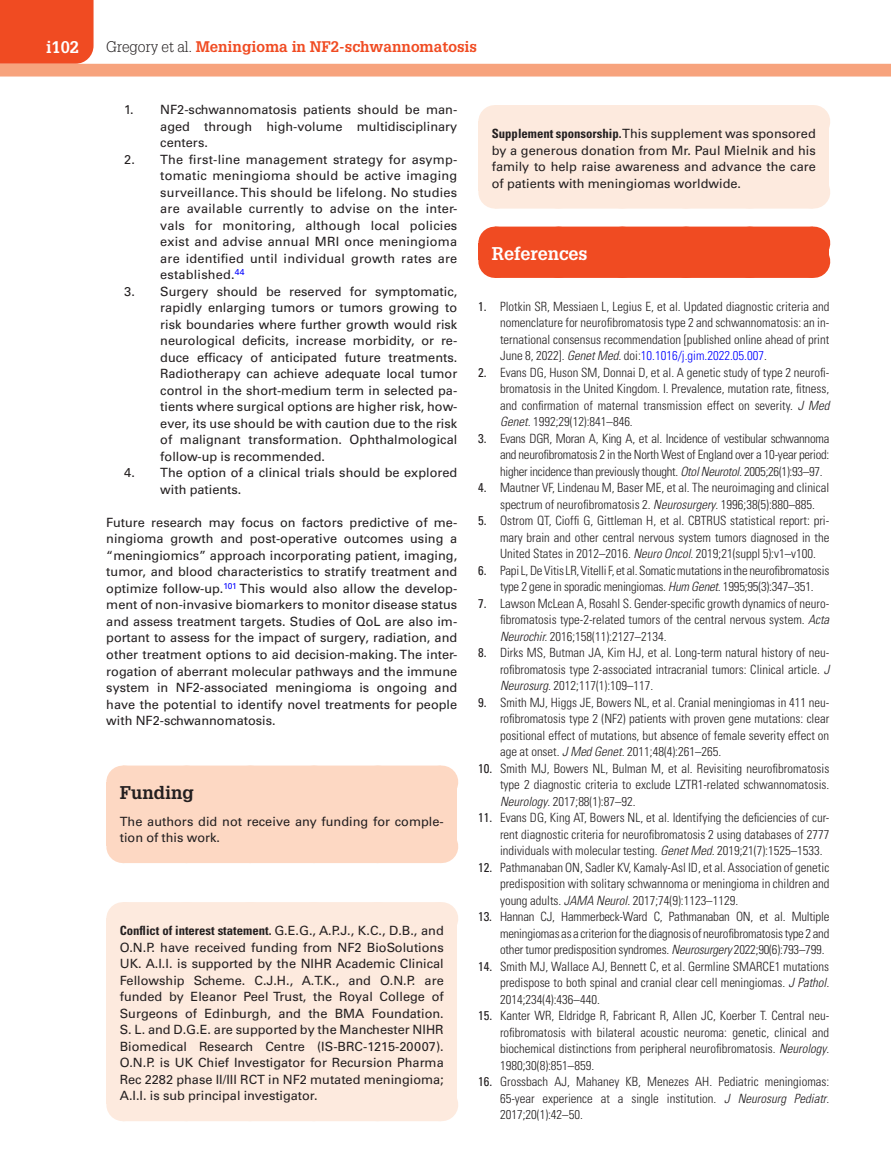
<style>
.page{position:relative;width:891px;height:1175px;background:#fff}
.page>*{position:absolute;margin:0;border:0;box-sizing:border-box;transform-origin:0 0}
.t1{font:700 18px "Glypha LT Std";color:#fff}
.t2{font:700 18px "Glypha LT Std";color:#231f20}
.t3{font:700 16.5px "Glypha LT Std";color:#fff}
.t4{font:700 15px "Glypha LT Std";color:#f04b22}
.t5{font:300 condensed 12.75px/16.5px "Univers LT Std";color:#231f20;text-align:justify}
.t6{font:12.75px/16.5px "Univers LT Std";color:#231f20;text-align:justify}
.s1{font-weight:300;color:#231f20}
.s2{font-weight:700;font-stretch:condensed}
.s3{font-weight:400}
.s4{font-style:italic}
.s5{color:#00f}
</style>
<div class="page">
<div style="left:0;top:0;width:94px;height:64px;background:#f04b22"></div>
<div style="left:0;top:64px;width:891px;height:12px;background:#f7a37d"></div>
<div style="left:106px;top:782px;width:351px;height:33px;background:#fdd8c3"></div>
<div style="left:123px;top:765px;width:318px;height:33px;background:#fdd8c3"></div>
<svg style="left:186px;top:765px;width:223px;height:1px"></svg>
<hr style="left:441px;top:765px;width:1px;height:33px;background:#fdd8c3">
<div style="left:106px;top:813px;width:351px;height:32px;background:#fdd8c3"></div>
<div style="left:123px;top:830px;width:318px;height:33px;background:#fdd8c3"></div>
<hr style="left:441px;top:830px;width:1px;height:33px;background:#fdd8c3">
<div style="left:106px;top:918px;width:351px;height:185px;background:#fdeade"></div>
<div style="left:123px;top:902px;width:318px;height:33px;background:#fdeade"></div>
<hr style="left:441px;top:902px;width:1px;height:33px;background:#fdeade">
<div style="left:123px;top:1088px;width:318px;height:33px;background:#fdeade"></div>
<hr style="left:441px;top:1088px;width:1px;height:33px;background:#fdeade">
<div style="left:478px;top:121px;width:351px;height:70px;background:#fdeade"></div>
<div style="left:495px;top:105px;width:318px;height:33px;background:#fdeade"></div>
<hr style="left:813px;top:105px;width:1px;height:33px;background:#fdeade">
<div style="left:495px;top:176px;width:318px;height:32px;background:#fdeade"></div>
<hr style="left:813px;top:176px;width:1px;height:32px;background:#fdeade">
<div style="left:478px;top:244px;width:351px;height:16px;background:#f04b22"></div>
<div style="left:495px;top:226px;width:318px;height:34px;background:#f04b22"></div>
<hr style="left:813px;top:226px;width:1px;height:34px;background:#f04b22">
<div style="left:495px;top:245px;width:318px;height:33px;background:#f04b22"></div>
<svg style="left:558px;top:226px;width:223px;height:52px"></svg>
<hr style="left:813px;top:245px;width:1px;height:33px;background:#f04b22">
<p class="t3" style="left:46px;top:37px;width:35px">i102</p>
<p class="t4" style="left:106px;top:37px;width:372px"><span class="s1">Gregory et al.</span> Meningioma in NF2-schwannomatosis</p>
<p class="t6" style="left:160px;top:102px;width:299px;text-indent:-36px">1. NF2-schwannomatosis patients should be man&shy;aged through high-volume multidisciplinary centers.</p>
<p class="t6" style="left:160px;top:151px;width:299px;text-indent:-36px">2. The first-line management strategy for asymp&shy;tomatic meningioma should be active imaging surveillance. This should be lifelong. No studies are available currently to advise on the inter&shy;vals for monitoring, although local policies exist and advise annual MRI once meningioma are identified until individual growth rates are established.<sup>44</sup></p>
<p class="t6" style="left:160px;top:283px;width:299px;text-indent:-36px">3. Surgery should be reserved for symptomatic, rapidly enlarging tumors or tumors growing to risk boundaries where further growth would risk neurological deficits, increase morbidity, or re&shy;duce efficacy of anticipated future treatments.<br>Radiotherapy can achieve adequate local tumor control in the short-medium term in selected pa&shy;tients where surgical options are higher risk, how&shy;ever, its use should be with caution due to the risk of malignant transformation. Ophthalmological follow-up is recommended.</p>
<p class="t6" style="left:160px;top:465px;width:299px;text-indent:-36px">4. The option of a clinical trials should be explored with patients.</p>
<p class="t6" style="left:106px;top:514px;width:353px">Future research may focus on factors predictive of me&shy;ningioma growth and post-operative outcomes using a “meningiomics” approach incorporating patient, imaging, tumor, and blood characteristics to stratify treatment and optimize follow-up.<sup>101</sup> This would also allow the develop&shy;ment of non-invasive biomarkers to monitor disease status and assess treatment targets. Studies of QoL are also im&shy;portant to assess for the impact of surgery, radiation, and other treatment options to aid decision-making. The inter&shy;rogation of aberrant molecular pathways and the immune system in NF2-associated meningioma is ongoing and have the potential to identify novel treatments for people with NF2-schwannomatosis.</p>
<h1 class="t2" style="left:120px;top:781px;width:76px">Funding</h1>
<p class="t6" style="left:120px;top:813px;width:325px">The authors did not receive any funding for comple&shy;tion of this work.</p>
<p class="t6" style="left:120px;top:922px;width:326px"><span class="s2">Conflict of interest statement.</span> G.E.G., A.P.J., K.C., D.B., and O.N.P. have received funding from NF2 BioSolutions UK. A.I.I. is supported by the NIHR Academic Clinical Fellowship Scheme. C.J.H., A.T.K., and O.N.P. are funded by Eleanor Peel Trust, the Royal College of Surgeons of Edinburgh, and the BMA Foundation.<br>S. L. and D.G.E. are supported by the Manchester NIHR Biomedical Research Centre (IS-BRC-1215-20007).<br>O.N.P. is UK Chief Investigator for Recursion Pharma Rec 2282 phase II/III RCT in NF2 mutated meningioma; A.I.I. is sub principal investigator.</p>
<p class="t6" style="left:492px;top:125px;width:326px"><span class="s2">Supplement sponsorship.</span> This supplement was sponsored by a generous donation from Mr. Paul Mielnik and his family to help raise awareness and advance the care of patients with meningiomas worldwide.</p>
<h1 class="t1" style="left:492px;top:242px;width:97px">References</h1>
<p class="t5" style="left:500px;top:298px;width:331px;text-indent:-22px"><span class="s3">1.</span> Plotkin SR, Messiaen L, Legius E, et al. Updated diagnostic criteria and nomenclature for neurofibromatosis type 2 and schwannomatosis: an in&shy;ternational consensus recommendation [published online ahead of print June 8, 2022]. <span class="s4">Genet Med.</span> doi:<span class="s5">10.1016/j.gim.2022.05.007</span>.</p>
<p class="t5" style="left:500px;top:364px;width:331px;text-indent:-22px"><span class="s3">2.</span> Evans DG, Huson SM, Donnai D, et al. A genetic study of type 2 neurofi&shy;bromatosis in the United Kingdom. I. Prevalence, mutation rate, fitness, and confirmation of maternal transmission effect on severity. <span class="s4">J Med Genet.</span> 1992;29(12):841–846.</p>
<p class="t5" style="left:500px;top:430px;width:331px;text-indent:-22px"><span class="s3">3.</span> Evans DGR, Moran A, King A, et al. Incidence of vestibular schwannoma and neurofibromatosis 2 in the North West of England over a 10-year period: higher incidence than previously thought. <span class="s4">Otol Neurotol.</span> 2005;26(1):93–97.</p>
<p class="t5" style="left:478px;top:479px;width:352px;text-align:center"><span class="s3">4.</span> Mautner VF, Lindenau M, Baser ME, et al. The neuroimaging and clinical spectrum of neurofibromatosis 2. <span class="s4">Neurosurgery</span>. 1996;38(5):880–885.</p>
<p class="t5" style="left:500px;top:512px;width:331px;text-indent:-22px"><span class="s3">5.</span> Ostrom QT, Cioffi G, Gittleman H, et al. CBTRUS statistical report: pri&shy;mary brain and other central nervous system tumors diagnosed in the United States in 2012–2016. <span class="s4">Neuro Oncol</span>. 2019;21(suppl 5):v1–v100.</p>
<p class="t5" style="left:478px;top:562px;width:353px;text-align:center"><span class="s3">6.</span> Papi L, De Vitis LR, Vitelli F, et al. Somatic mutations in the neurofibromatosis type 2 gene in sporadic meningiomas. <span class="s4">Hum Genet.</span> 1995;95(3):347–351.</p>
<p class="t5" style="left:500px;top:595px;width:331px;text-indent:-22px"><span class="s3">7.</span> Lawson McLean A, Rosahl S. Gender-specific growth dynamics of neuro&shy;fibromatosis type-2-related tumors of the central nervous system. <span class="s4">Acta Neurochir.</span> 2016;158(11):2127–2134.</p>
<p class="t5" style="left:500px;top:644px;width:331px;text-indent:-22px"><span class="s3">8.</span> Dirks MS, Butman JA, Kim HJ, et al. Long-term natural history of neu&shy;rofibromatosis type 2-associated intracranial tumors: Clinical article. <span class="s4">J Neurosurg.</span> 2012;117(1):109–117.</p>
<p class="t5" style="left:500px;top:694px;width:331px;text-indent:-22px"><span class="s3">9.</span> Smith MJ, Higgs JE, Bowers NL, et al. Cranial meningiomas in 411 neu&shy;rofibromatosis type 2 (NF2) patients with proven gene mutations: clear positional effect of mutations, but absence of female severity effect on age at onset. <span class="s4">J Med Genet.</span> 2011;48(4):261–265.</p>
<p class="t5" style="left:500px;top:760px;width:331px;text-indent:-22px"><span class="s3">10.</span> Smith MJ, Bowers NL, Bulman M, et al. Revisiting neurofibromatosis type 2 diagnostic criteria to exclude LZTR1-related schwannomatosis.<br><span class="s4">Neurology</span>. 2017;88(1):87–92.</p>
<p class="t5" style="left:500px;top:809px;width:331px;text-indent:-22px"><span class="s3">11.</span> Evans DG, King AT, Bowers NL, et al. Identifying the deficiencies of cur&shy;rent diagnostic criteria for neurofibromatosis 2 using databases of 2777 individuals with molecular testing. <span class="s4">Genet Med.</span> 2019;21(7):1525–1533.</p>
<p class="t5" style="left:500px;top:859px;width:331px;text-indent:-22px"><span class="s3">12.</span> Pathmanaban ON, Sadler KV, Kamaly-Asl ID, et al. Association of genetic predisposition with solitary schwannoma or meningioma in children and young adults. <span class="s4">JAMA Neurol</span>. 2017;74(9):1123–1129.</p>
<p class="t5" style="left:500px;top:908px;width:331px;text-indent:-22px"><span class="s3">13.</span> Hannan CJ, Hammerbeck-Ward C, Pathmanaban ON, et al. Multiple meningiomas as a criterion for the diagnosis of neurofibromatosis type 2 and other tumor predisposition syndromes. <span class="s4">Neurosurgery</span> 2022;90(6):793–799.</p>
<p class="t5" style="left:500px;top:958px;width:331px;text-indent:-22px"><span class="s3">14.</span> Smith MJ, Wallace AJ, Bennett C, et al. Germline SMARCE1 mutations predispose to both spinal and cranial clear cell meningiomas. <span class="s4">J Pathol.<br></span>2014;234(4):436–440.</p>
<p class="t5" style="left:500px;top:1007px;width:331px;text-indent:-22px"><span class="s3">15.</span> Kanter WR, Eldridge R, Fabricant R, Allen JC, Koerber T. Central neu&shy;rofibromatosis with bilateral acoustic neuroma: genetic, clinical and biochemical distinctions from peripheral neurofibromatosis. <span class="s4">Neurology</span>.<br>1980;30(8):851–859.</p>
<p class="t5" style="left:500px;top:1073px;width:331px;text-indent:-22px"><span class="s3">16.</span> Grossbach AJ, Mahaney KB, Menezes AH. Pediatric meningiomas:<br>65-year experience at a single institution. <span class="s4">J Neurosurg Pediatr</span>.<br>2017;20(1):42–50.</p>
</div>
